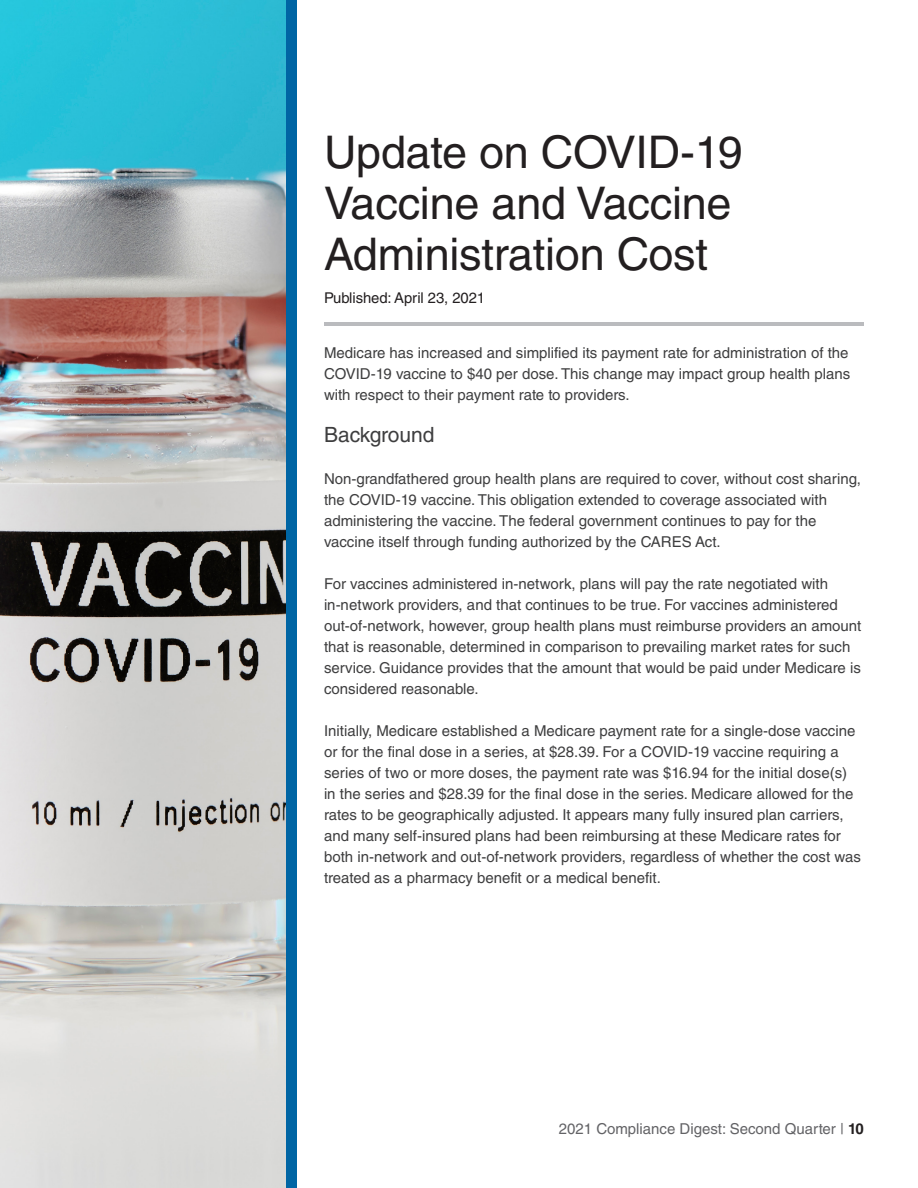
<style>
.page{position:relative;width:918px;height:1188px;background:#fff}
.page>*{position:absolute;margin:0;border:0;box-sizing:border-box;transform-origin:0 0}
.t1{font:45px/51px "Helvetica LT Std";letter-spacing:-.005em;color:#231f20}
.t2{font:21px "Helvetica LT Std";color:#3e3e3f}
.t3{font:15px/21px "Helvetica LT Std";color:#3e3e3f}
.t4{font:15px "Helvetica LT Std";color:#636366}
.t5{font:14.85px "Helvetica LT Std";letter-spacing:-.005em;color:#231f20}
.s1{font-weight:700;color:#231f20}
</style>
<div class="page">
<img style="left:0;top:0;width:286px;height:1188px">
<hr style="left:324px;top:323px;width:540px;height:3px;background:#babbbe">
<div style="left:286px;top:0;width:11px;height:1188px;background:#0065a4"></div>
<p class="t1" style="left:324px;top:127px;width:420px">Update on COVID-19<br>Vaccine and Vaccine<br>Administration Cost</p>
<p class="t5" style="left:324px;top:289px;width:163px">Published: April 23, 2021</p>
<p class="t3" style="left:324px;top:342px;width:528px;text-align:justify">Medicare has increased and simplified its payment rate for administration of the COVID-19 vaccine to $40 per dose. This change may impact group health plans with respect to their payment rate to providers.</p>
<p class="t2" style="left:324px;top:422px;width:112px">Background</p>
<p class="t3" style="left:324px;top:468px;width:538px">Non-grandfathered group health plans are required to cover, without cost sharing, the COVID-19 vaccine. This obligation extended to coverage associated with administering the vaccine. The federal government continues to pay for the vaccine itself through funding authorized by the CARES Act.</p>
<p class="t3" style="left:324px;top:573px;width:539px">For vaccines administered in-network, plans will pay the rate negotiated with in-network providers, and that continues to be true. For vaccines administered out-of-network, however, group health plans must reimburse providers an amount that is reasonable, determined in comparison to prevailing market rates for such service. Guidance provides that the amount that would be paid under Medicare is considered reasonable.</p>
<p class="t3" style="left:324px;top:720px;width:538px">Initially, Medicare established a Medicare payment rate for a single-dose vaccine or for the final dose in a series, at $28.39. For a COVID-19 vaccine requiring a series of two or more doses, the payment rate was $16.94 for the initial dose(s) in the series and $28.39 for the final dose in the series. Medicare allowed for the rates to be geographically adjusted. It appears many fully insured plan carriers, and many self-insured plans had been reimbursing at these Medicare rates for both in-network and out-of-network providers, regardless of whether the cost was treated as a pharmacy benefit or a medical benefit.</p>
<p class="t4" style="left:559px;top:1120px;width:307px">2021 Compliance Digest: Second Quarter | <span class="s1">10</span></p>
</div>
